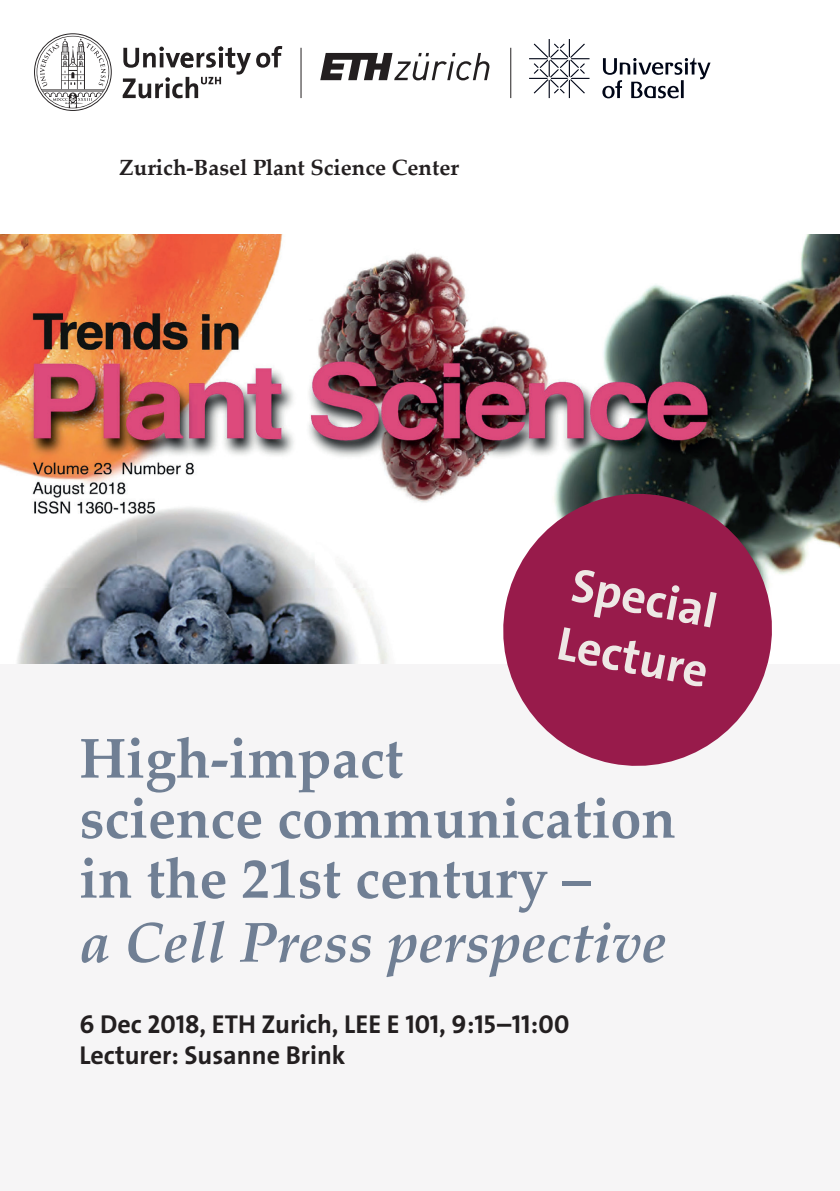
<style>
.page{position:relative;width:840px;height:1191px;background:#fff}
.page>*{position:absolute;margin:0;border:0;box-sizing:border-box;transform-origin:0 0}
.t1{font:700 56px/60px "Palatino Linotype";color:#707f94}
.t2{font:italic 700 56px "Palatino Linotype";color:#707f94}
.t3{font:48px/60px "The Sans LP7 Bld";color:#eee8e5}
.t4{font:26px/31.2px "The Sans LP7 Bld";color:#231f20}
.t5{font:700 22px "Palatino Linotype";color:#231f20}
</style>
<div class="page">
<div style="left:0;top:663px;width:839px;height:528px;background:#f6f5f6"></div>
<img style="left:0;top:234px;width:839px;height:429px">
<svg style="left:491px;top:482px;width:292px;height:284px;fill:#981b4b"></svg>
<svg style="left:34px;top:33px;width:248px;height:78px"></svg>
<svg style="left:602px;top:58px;width:108px;height:40px"></svg>
<svg style="left:529px;top:39px;width:60px;height:59px"></svg>
<svg style="left:320px;top:53px;width:169px;height:27px"></svg>
<hr style="left:510px;top:48px;width:1px;height:50px;background:#231f20">
<hr style="left:300px;top:48px;width:1px;height:50px;background:#231f20">
<p class="t5" style="left:119px;top:152px;width:341px">Zurich-Basel Plant Science Center</p>
<h2 class="t3" style="left:574px;top:554px;width:154px;rotate:11deg">Special<br>Lecture</h2>
<h1 class="t1" style="left:79px;top:726px;width:597px">High-impact<br>science communication in the 21st century –</h1>
<h1 class="t2" style="left:79px;top:902px;width:588px">a Cell Press perspective</h1>
<p class="t4" style="left:79px;top:1008px;width:491px">6 Dec 2018, ETH Zurich, LEE E 101, 9:15–11:00<br>Lecturer: Susanne Brink</p>
</div>
